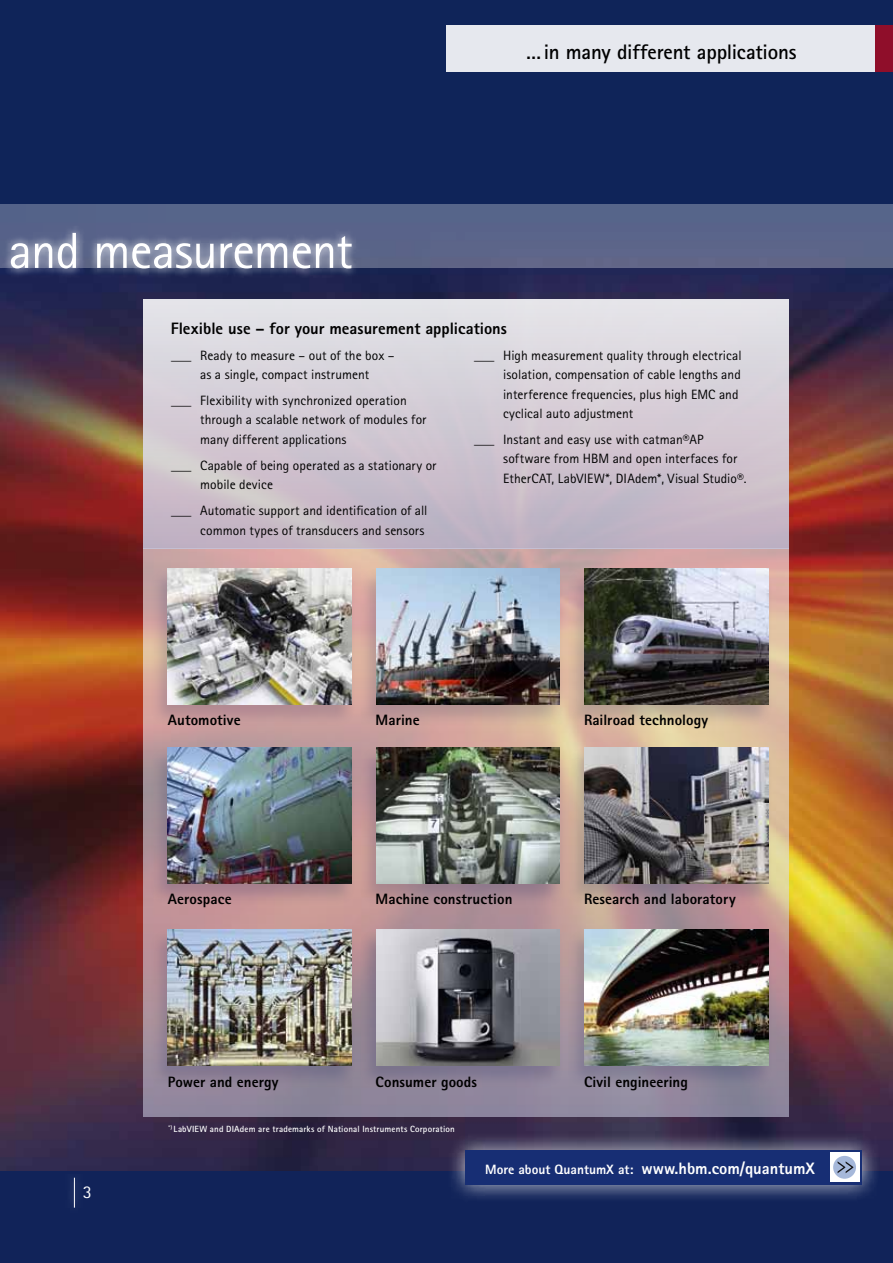
<style>
.page{position:relative;width:893px;height:1263px;background:#fff}
.page>*{position:absolute;margin:0;border:0;box-sizing:border-box;transform-origin:0 0}
.t1{font:50.7px "Agfa Rotis Sans Serif";letter-spacing:-.02em;color:#fff}
.t2{font:700 21px "Agfa Rotis Sans Serif";letter-spacing:-.01em;color:#000}
.t3{font:18px "Agfa Rotis Sans Serif";color:#fff}
.t4{font:800 16.5px "Agfa Rotis Sans Serif";color:#000}
.t5{font:800 15px "Agfa Rotis Sans Serif";letter-spacing:.005em;color:#000}
.t6{font:13.5px/19.5px "Agfa Rotis Sans Serif";letter-spacing:.005em;color:#000;scale:3 1}
.t7{font:800 13.5px "Agfa Rotis Sans Serif";color:#fff}
.t8{font:700 9px "Agfa Rotis Sans Serif";letter-spacing:.02em;color:#fff}
.s1{font-size:16.5px}
</style>
<div class="page">
<img style="left:0;top:0;width:893px;height:1171px">
<div style="left:0;top:1171px;width:893px;height:92px;background:#112359"></div>
<svg style="left:144px;top:549px;width:644px;height:567px;background:#b99b9c"></svg>
<div style="left:144px;top:300px;width:644px;height:248px;background:linear-gradient(to bottom,#e5e4e8,#c0b1c0)"></div>
<div style="left:0;top:204px;width:893px;height:64px;background:#59658a"></div>
<div style="left:150px;top:568px;width:207px;height:159px;background:#142360;opacity:.2"></div>
<img style="left:168px;top:569px;width:183px;height:136px">
<div style="left:358px;top:568px;width:207px;height:159px;background:#142360;opacity:.2"></div>
<img style="left:376px;top:569px;width:184px;height:136px">
<div style="left:567px;top:568px;width:206px;height:159px;background:#142360;opacity:.2"></div>
<img style="left:585px;top:569px;width:183px;height:136px">
<div style="left:150px;top:746px;width:207px;height:159px;background:#142360;opacity:.2"></div>
<img style="left:168px;top:747px;width:183px;height:136px">
<div style="left:358px;top:746px;width:207px;height:159px;background:#142360;opacity:.2"></div>
<img style="left:376px;top:747px;width:184px;height:136px">
<div style="left:567px;top:746px;width:206px;height:159px;background:#142360;opacity:.2"></div>
<img style="left:585px;top:747px;width:183px;height:136px">
<div style="left:358px;top:929px;width:207px;height:159px;background:#142360;opacity:.2"></div>
<img style="left:376px;top:930px;width:184px;height:136px">
<div style="left:150px;top:929px;width:207px;height:159px;background:#142360;opacity:.2"></div>
<img style="left:168px;top:930px;width:183px;height:136px">
<div style="left:567px;top:929px;width:206px;height:159px;background:#142360;opacity:.2"></div>
<img style="left:585px;top:930px;width:183px;height:136px">
<div style="left:446px;top:26px;width:447px;height:46px;background:#e6e8ee"></div>
<div style="left:65px;top:1170px;width:19px;height:44px;background:#14265b"></div>
<svg style="left:74px;top:1178px;width:1px;height:29px"></svg>
<div style="left:876px;top:26px;width:17px;height:46px;background:#8f0e2a"></div>
<div style="left:446px;top:1132px;width:435px;height:71px;background:#fff;opacity:.8"></div>
<div style="left:465px;top:1150px;width:397px;height:34px;background:#172e74"></div>
<div style="left:830px;top:1152px;width:29px;height:30px;background:#fff"></div>
<div style="left:833px;top:1156px;width:23px;height:23px;background:#a6b8da;border-radius:50%"></div>
<svg style="left:838px;top:1161px;width:15px;height:12px"></svg>
<svg style="left:0;top:230px;width:360px;height:57px"></svg>
<h1 class="t1" style="left:9px;top:221px;width:346px">and measurement</h1>
<h2 class="t2" style="left:526px;top:39px;width:272px">…in many different applications</h2>
<p class="t4" style="left:171px;top:318px;width:338px">Flexible use – for your measurement applications</p>
<p class="t6" style="left:171px;top:345px;width:76px;text-align:center">_ Ready to measure – out of the box – as a single, compact instrument</p>
<p class="t6" style="left:200px;top:390px;width:77px;text-indent:-29px">_ Flexibility with synchronized operation through a scalable network of modules for many different applications</p>
<p class="t6" style="left:200px;top:455px;width:80px;text-indent:-29px">_ Capable of being operated as a stationary or mobile device</p>
<p class="t6" style="left:171px;top:501px;width:87px;text-align:right">_ Automatic support and identification of all common types of transducers and sensors</p>
<p class="t6" style="left:503px;top:345px;width:81px;text-indent:-29px">_ High measurement quality through electrical isolation, compensation of cable lengths and interference frequencies, plus high EMC and cyclical auto adjustment</p>
<p class="t6" style="left:503px;top:429px;width:83px;text-indent:-29px">_ Instant and easy use with catman®AP software from HBM and open interfaces for<br>EtherCAT, LabVIEW*, DIAdem*, Visual Studio®.</p>
<p class="t5" style="left:168px;top:710px;width:74px">Automotive</p>
<p class="t5" style="left:376px;top:710px;width:46px">Marine</p>
<p class="t5" style="left:584px;top:710px;width:126px">Railroad technology</p>
<p class="t5" style="left:168px;top:889px;width:65px">Aerospace</p>
<p class="t5" style="left:376px;top:889px;width:138px">Machine construction</p>
<p class="t5" style="left:584px;top:889px;width:153px">Research and laboratory</p>
<p class="t5" style="left:168px;top:1072px;width:112px">Power and energy</p>
<p class="t5" style="left:376px;top:1072px;width:103px">Consumer goods</p>
<p class="t5" style="left:584px;top:1072px;width:105px">Civil engineering</p>
<p class="t8" style="left:169px;top:1123px;width:288px"><sup>*)</sup> LabVIEW and DIAdem are trademarks of National Instruments Corporation</p>
<h3 class="t3" style="left:83px;top:1181px;width:10px">3</h3>
<p class="t7" style="left:485px;top:1160px;width:331px">More about QuantumX at: <span class="s1">www.hbm.com/quantumX</span></p>
</div>
